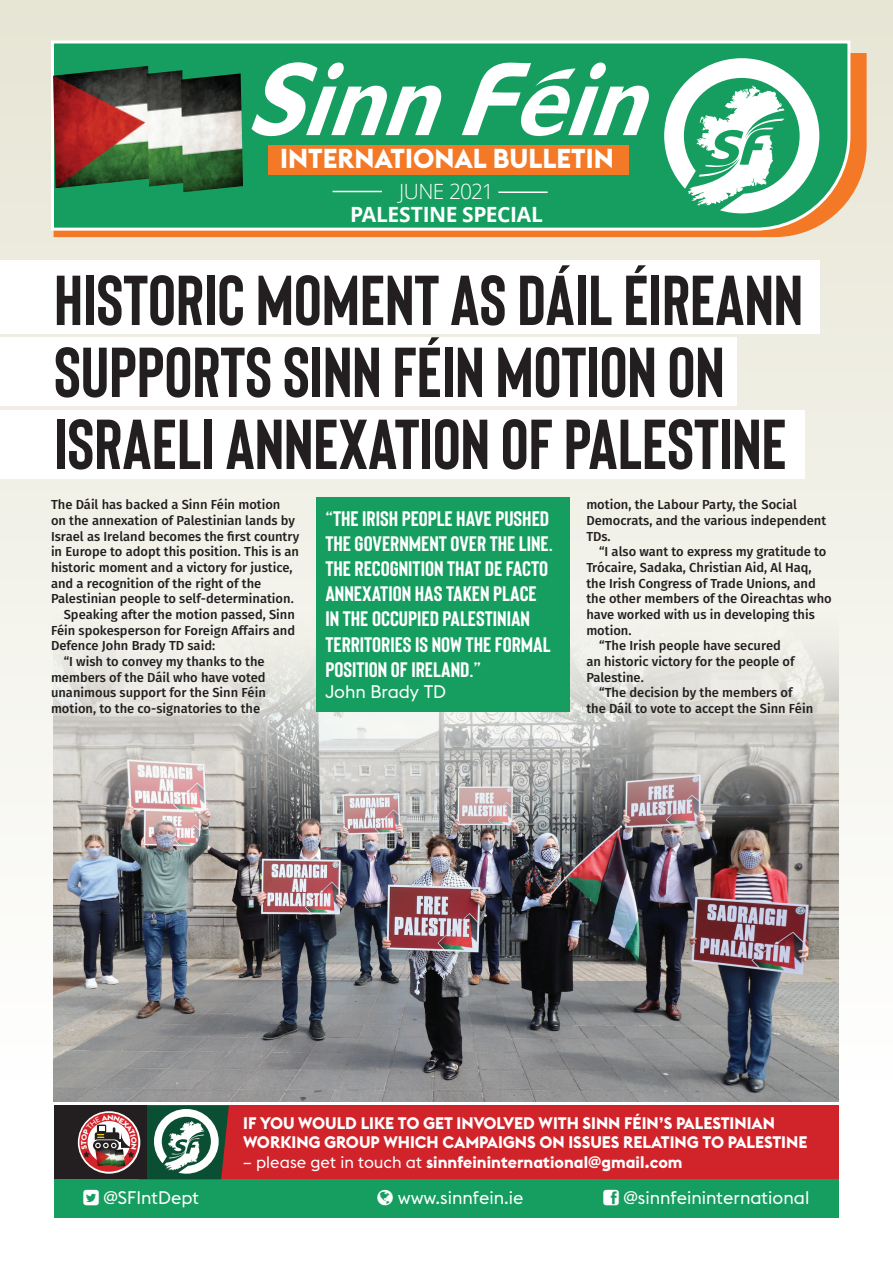
<style>
.page{position:relative;width:893px;height:1263px;background:#fff}
.page>*{position:absolute;margin:0;border:0;box-sizing:border-box;transform-origin:0 0}
.t1{font:700 70.5px/72px "Bison";color:#231f20}
.t2{font:700 27px "Euclid Flex";color:#fff}
.t3{font:700 21px/25.2px "Bison";color:#fff;scale:1.09 1}
.t4{font:700 21px "Open Sans";letter-spacing:-.02em;color:#fff}
.t5{font:300 21px "Open Sans";letter-spacing:-.035em;color:#fff}
.t6{font:18px "Euclid Flex";color:#fff}
.t7{font:700 16.5px/19.8px "Euclid Flex";color:#fff}
.t8{font:500 13.05px/15.6px "Fira Sans";color:#231f20}
.s1{font-weight:400}
</style>
<div class="page">
<div style="left:0;top:0;width:893px;height:1079px;background:linear-gradient(to bottom,#e7e5d4,#fefefe)"></div>
<img style="left:53px;top:596px;width:786px;height:506px">
<div style="left:0;top:260px;width:819px;height:74px;background:#fff"></div>
<div style="left:0;top:337px;width:737px;height:68px;background:#fff"></div>
<div style="left:0;top:411px;width:804px;height:68px;background:#fff"></div>
<svg style="left:54px;top:53px;width:813px;height:184px;background:#f28d47"></svg>
<svg style="left:50px;top:39px;width:802px;height:193px;background:#38a66e"></svg>
<hr style="left:333px;top:191px;width:49px;height:1px;background:#fff">
<hr style="left:498px;top:191px;width:50px;height:2px;background:#fff">
<div style="left:54px;top:1179px;width:785px;height:38px;background:#159e60"></div>
<svg style="left:664px;top:58px;width:155px;height:155px"></svg>
<div style="left:268px;top:145px;width:361px;height:29px;background:#f47927"></div>
<svg style="left:252px;top:62px;width:190px;height:76px"></svg>
<svg style="left:462px;top:62px;width:188px;height:79px"></svg>
<img style="left:53px;top:66px;width:98px;height:122px">
<img style="left:147px;top:70px;width:38px;height:117px">
<img style="left:181px;top:73px;width:62px;height:119px">
<div style="left:54px;top:1105px;width:785px;height:74px;background:#d1232a"></div>
<div style="left:54px;top:1105px;width:92px;height:74px;background:#231f20"></div>
<div style="left:317px;top:497px;width:253px;height:214px;background:#159e60"></div>
<svg style="left:81px;top:1105px;width:148px;height:74px"></svg>
<h2 class="t2" style="left:280px;top:143px;width:335px">INTERNATIONAL BULLETIN</h2>
<h3 class="t5" style="left:399px;top:177px;width:96px">JUNE 2021</h3>
<h3 class="t4" style="left:350px;top:199px;width:194px">PALESTINE SPECIAL</h3>
<h1 class="t1" style="left:54px;top:265px;width:750px">HISTORIC MOMENT AS DÁIL ÉIREANN<br>SUPPORTS SINN FÉIN MOTION ON<br>ISRAELI ANNEXATION OF PALESTINE</h1>
<p class="t8" style="left:51px;top:496px;width:231px">The Dáil has backed a Sinn Féin motion</p>
<p class="t8" style="left:51px;top:512px;width:245px">on the annexation of Palestinian lands by</p>
<p class="t8" style="left:51px;top:528px;width:250px">Israel as Ireland becomes the first country</p>
<p class="t8" style="left:51px;top:543px;width:250px">in Europe to adopt this position. This is an</p>
<p class="t8" style="left:51px;top:559px;width:243px">historic moment and a victory for justice,</p>
<p class="t8" style="left:51px;top:575px;width:212px">and a recognition of the right of the</p>
<p class="t8" style="left:51px;top:590px;width:244px">Palestinian people to self-determination.</p>
<p class="t8" style="left:64px;top:606px;width:233px">Speaking after the motion passed, Sinn</p>
<p class="t8" style="left:51px;top:622px;width:246px">Féin spokesperson for Foreign Affairs and</p>
<p class="t8" style="left:51px;top:637px;width:166px">Defence John Brady TD said:</p>
<p class="t8" style="left:64px;top:653px;width:202px">“I wish to convey my thanks to the</p>
<p class="t8" style="left:51px;top:669px;width:216px">members of the Dáil who have voted</p>
<p class="t8" style="left:51px;top:684px;width:216px">unanimous support for the Sinn Féin</p>
<p class="t8" style="left:51px;top:700px;width:211px">motion, to the co-signatories to the</p>
<p class="t8" style="left:586px;top:496px;width:241px">motion, the Labour Party, the Social<br>Democrats, and the various independent<br>TDs.</p>
<p class="t8" style="left:599px;top:543px;width:229px">“I also want to express my gratitude to</p>
<p class="t8" style="left:586px;top:559px;width:227px">Trócaire, Sadaka, Christian Aid, Al Haq,</p>
<p class="t8" style="left:586px;top:575px;width:231px">the Irish Congress of Trade Unions, and</p>
<p class="t8" style="left:586px;top:590px;width:247px">the other members of the Oireachtas who</p>
<p class="t8" style="left:586px;top:606px;width:230px">have worked with us in developing this</p>
<p class="t8" style="left:586px;top:622px;width:47px">motion.</p>
<p class="t8" style="left:599px;top:637px;width:183px">“The Irish people have secured</p>
<p class="t8" style="left:586px;top:653px;width:210px">an historic victory for the people of</p>
<p class="t8" style="left:586px;top:669px;width:59px">Palestine.</p>
<p class="t8" style="left:599px;top:684px;width:195px">“The decision by the members of</p>
<p class="t8" style="left:586px;top:700px;width:228px">the Dáil to vote to accept the Sinn Féin</p>
<h3 class="t3" style="left:325px;top:506px;width:210px">“THE IRISH PEOPLE HAVE PUSHED<br>THE GOVERNMENT OVER THE LINE.<br>THE RECOGNITION THAT DE FACTO<br>ANNEXATION HAS TAKEN PLACE<br>IN THE OCCUPIED PALESTINIAN<br>TERRITORIES IS NOW THE FORMAL<br>POSITION OF IRELAND.”</h3>
<h3 class="t6" style="left:325px;top:682px;width:122px">John Brady TD</h3>
<p class="t7" style="left:243px;top:1113px;width:566px">IF YOU WOULD LIKE TO GET INVOLVED WITH SINN FÉIN’S PALESTINIAN<br>WORKING GROUP WHICH CAMPAIGNS ON ISSUES RELATING TO PALESTINE</p>
<p class="t7" style="left:243px;top:1153px;width:441px"><span class="s1">– please get in touch at</span> sinnfeininternational@gmail.com</p>
<h3 class="t6" style="left:104px;top:1187px;width:97px">@SFIntDept</h3>
<h3 class="t6" style="left:398px;top:1187px;width:127px">www.sinnfein.ie</h3>
<h3 class="t6" style="left:623px;top:1187px;width:188px">@sinnfeininternational</h3>
</div>
